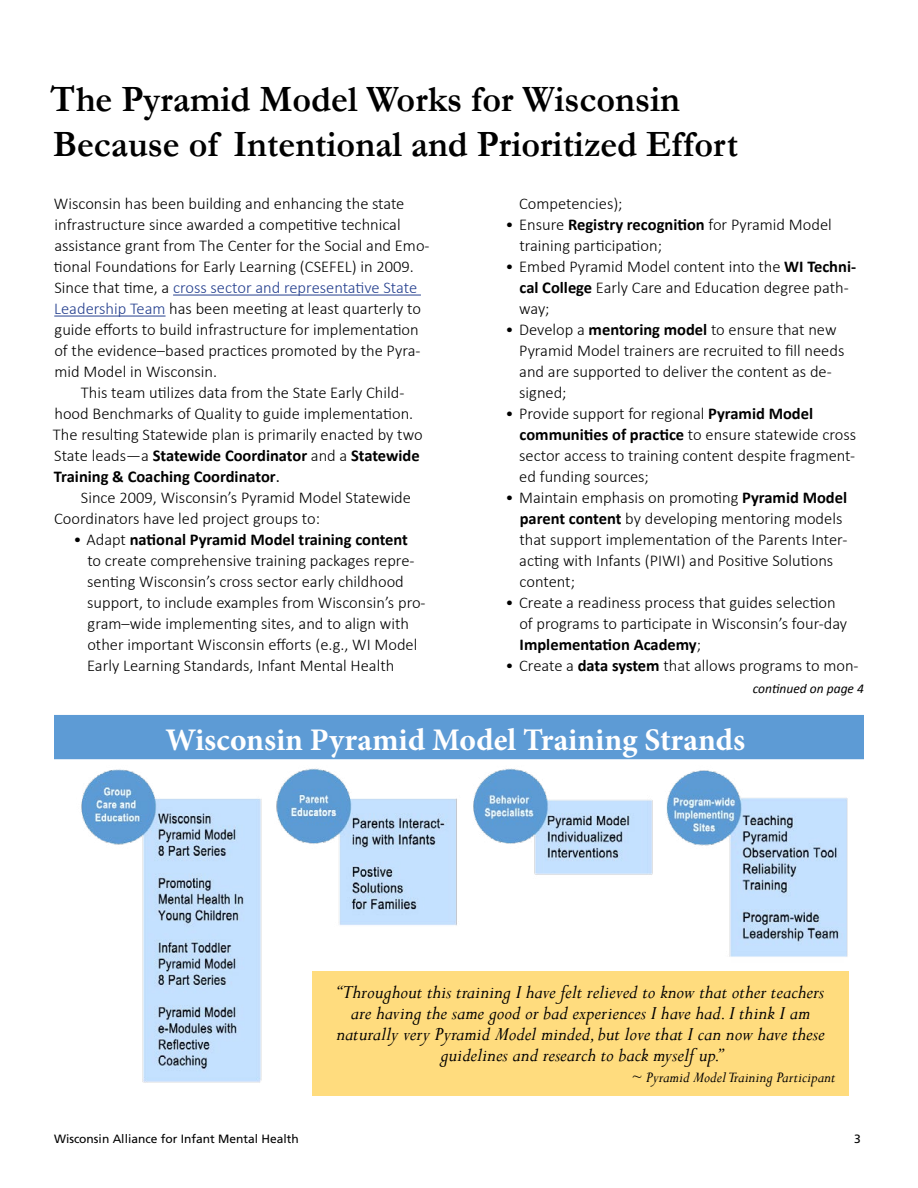
<style>
.page{position:relative;width:918px;height:1188px;background:#fff}
.page>*{position:absolute;margin:0;border:0;box-sizing:border-box;transform-origin:0 0}
.t1{font:700 37.5px/45px "Garamond";color:#000;scale:.96 1}
.t2{font:700 31.5px "Minion Pro";color:#fff}
.t3{font:italic 21px/21px "Perpetua";color:#000;text-align:center}
.t4{font:300 16.5px/21px "Calibri";color:#000}
.t5{font:700 16.5px "Calibri";color:#000}
.t6{font:300 16.5px "Calibri";color:#25408f}
.t7{font:italic 16.5px "Perpetua";color:#000}
.t8{font:italic 13.5px "Calibri";color:#000}
.t9{font:12px "Frutiger LT Std";color:#000}
.s1{color:#000}
.s2{color:#25408f}
.s3{font-weight:300}
.s4{font-weight:400}
.s5{font-weight:700}
</style>
<div class="page">
<img style="left:77px;top:759px;width:773px;height:337px">
<div style="left:54px;top:715px;width:810px;height:44px;background:#5d9bd5"></div>
<hr style="left:173px;top:295px;width:248px;height:1px;background:#25408f">
<hr style="left:54px;top:316px;width:112px;height:1px;background:#25408f">
<div style="left:312px;top:971px;width:537px;height:124px;background:#ffdc7e"></div>
<h1 class="t1" style="left:51px;top:76px;width:718px">The Pyramid Model Works for Wisconsin<br>Because of Intentional and Prioritized Effort</h1>
<p class="t4" style="left:54px;top:192px;width:352px">Wisconsin has been building and enhancing the state</p>
<p class="t4" style="left:55px;top:213px;width:348px">infrastructure since awarded a competitive technical</p>
<p class="t4" style="left:54px;top:234px;width:377px">assistance grant from The Center for the Social and Emo-</p>
<p class="t4" style="left:54px;top:255px;width:361px">tional Foundations for Early Learning (CSEFEL) in 2009.</p>
<p class="t6" style="left:54px;top:277px;width:364px"><span class="s1">Since that time, a</span> cross sector and representative State</p>
<p class="t4" style="left:54px;top:297px;width:368px"><span class="s2">Leadership Team</span> has been meeting at least quarterly to</p>
<p class="t4" style="left:55px;top:318px;width:366px">guide efforts to build infrastructure for implementation</p>
<p class="t4" style="left:54px;top:339px;width:368px">of the evidence–based practices promoted by the Pyra-</p>
<p class="t4" style="left:54px;top:360px;width:164px">mid Model in Wisconsin.</p>
<p class="t4" style="left:81px;top:381px;width:325px">This team utilizes data from the State Early Child-</p>
<p class="t4" style="left:54px;top:402px;width:360px">hood Benchmarks of Quality to guide implementation.</p>
<p class="t4" style="left:53px;top:423px;width:371px">The resulting Statewide plan is primarily enacted by two</p>
<p class="t5" style="left:54px;top:445px;width:367px"><span class="s3">State leads—a</span> Statewide Coordinator <span class="s3">and a</span> Statewide</p>
<p class="t5" style="left:54px;top:466px;width:228px">Training &amp; Coaching Coordinator<span class="s4">.</span></p>
<p class="t4" style="left:81px;top:486px;width:332px">Since 2009, Wisconsin’s Pyramid Model Statewide</p>
<p class="t4" style="left:54px;top:507px;width:268px">Coordinators have led project groups to:</p>
<p class="t4" style="left:87px;top:528px;width:340px;text-indent:-14px">• Adapt <span class="s5">national Pyramid Model training content </span>to create comprehensive training packages repre&shy;senting Wisconsin’s cross sector early childhood support, to include examples from Wisconsin’s pro&shy;gram–wide implementing sites, and to align with other important Wisconsin efforts (e.g., WI Model Early Learning Standards, Infant Mental Health</p>
<p class="t4" style="left:519px;top:192px;width:105px">Competencies);</p>
<p class="t4" style="left:519px;top:213px;width:314px;text-indent:-14px">• Ensure <span class="s5">Registry recognition</span> for Pyramid Model training participation;</p>
<p class="t4" style="left:519px;top:255px;width:338px;text-indent:-14px">• Embed Pyramid Model content into the <span class="s5">WI Techni&shy;cal College</span> Early Care and Education degree path&shy;way;</p>
<p class="t4" style="left:519px;top:318px;width:327px;text-indent:-14px">• Develop a <span class="s5">mentoring model</span> to ensure that new Pyramid Model trainers are recruited to fill needs and are supported to deliver the content as de&shy;signed;</p>
<p class="t4" style="left:519px;top:402px;width:339px;text-indent:-14px">• Provide support for regional <span class="s5">Pyramid Model communities of practice</span> to ensure statewide cross sector access to training content despite fragment&shy;ed funding sources;</p>
<p class="t4" style="left:519px;top:486px;width:330px;text-indent:-14px">• Maintain emphasis on promoting <span class="s5">Pyramid Model parent content</span> by developing mentoring models that support implementation of the Parents Inter&shy;acting with Infants (PIWI) and Positive Solutions content;</p>
<p class="t4" style="left:519px;top:591px;width:329px;text-indent:-14px">• Create a readiness process that guides selection of programs to participate in Wisconsin’s four-day<br><span class="s5">Implementation Academy</span>;</p>
<p class="t4" style="left:505px;top:654px;width:355px">• Create a <span class="s5">data system</span> that allows programs to mon-</p>
<p class="t8" style="left:753px;top:680px;width:113px">continued on page 4</p>
<h2 class="t2" style="left:165px;top:718px;width:581px">Wisconsin Pyramid Model Training Strands</h2>
<p class="t3" style="left:336px;top:980px;width:490px">“Throughout this training I have felt relieved to know that other teachers are having the same good or bad experiences I have had. I think I am naturally very Pyramid Model minded, but love that I can now have these guidelines and research to back myself up.”</p>
<p class="t7" style="left:632px;top:1066px;width:205px">~ Pyramid Model Training Participant</p>
<p class="t9" style="left:54px;top:1132px;width:246px">Wisconsin Alliance for Infant Mental Health</p>
<p class="t9" style="left:854px;top:1132px;width:8px">3</p>
</div>
